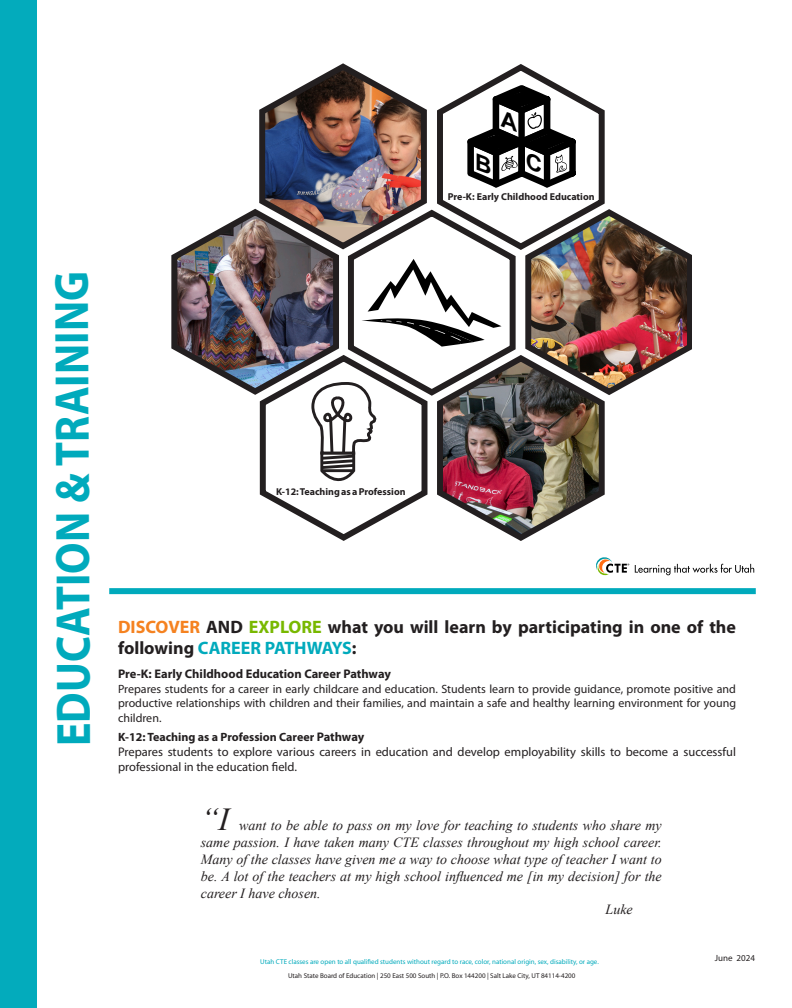
<style>
.page{position:relative;width:792px;height:1008px;background:#fff}
.page>*{position:absolute;margin:0;border:0;box-sizing:border-box;transform-origin:0 0}
.t1{font:700 48.4px "Myriad Pro";letter-spacing:-.005em;color:#00aabc;scale:.91 1}
.t2{font:italic 32px "Times New Roman";color:#231f20}
.t3{font:700 18px/21.6px "Myriad Pro";color:#231f20}
.t4{font:italic 14px "Times New Roman";color:#231f20}
.t5{font:12.5px/15px "Myriad Pro";color:#231f20}
.t6{font:700 12.5px "Myriad Pro";color:#231f20}
.t7{font:12px/14.4px "Myriad Pro";color:#231f20;text-align:justify}
.t8{font:700 12px "Myriad Pro";color:#231f20}
.t9{font:700 10px "Myriad Pro";color:#231f20}
.t10{font:9px "Myriad Pro";color:#231f20}
.t11{font:7px "Myriad Pro";color:#00aabc}
.t12{font:7px "Myriad Pro";color:#231f20}
.s1{color:#f58220}
.s2{color:#78b800}
.s3{color:#00aabc}
.s4{font-size:12.5px}
</style>
<div class="page">
<div style="left:109px;top:588px;width:647px;height:6px;background:#00aabc"></div>
<svg style="left:635px;top:564px;width:119px;height:11px"></svg>
<svg style="left:596px;top:557px;width:33px;height:18px"></svg>
<div style="left:0;top:0;width:37px;height:1008px;background:#00aabc"></div>
<img style="left:171px;top:63px;width:521px;height:478px">
<p class="t9" style="left:448px;top:190px;width:149px">Pre-K: Early Childhood Education</p>
<h1 class="t1" style="left:41px;top:746px;width:525px;rotate:-90deg">EDUCATION &amp; TRAINING</h1>
<p class="t9" style="left:276px;top:485px;width:131px">K-12: Teaching as a Profession</p>
<p class="t3" style="left:118px;top:615px;width:619px"><span class="s1">DISCOVER</span> AND <span class="s2">EXPLORE</span> what you will learn by participating in one of the following <span class="s3">CAREER PATHWAYS</span>:</p>
<p class="t6" style="left:118px;top:666px;width:274px">Pre-K: Early Childhood Education Career Pathway</p>
<p class="t7" style="left:118px;top:681px;width:619px">Prepares students for a career in early childcare and education. Students learn to provide guidance, promote positive and productive relationships with children and their families, and maintain a safe and healthy learning environment for young children.</p>
<p class="t8" style="left:118px;top:729px;width:248px">K-12: Teaching as a Profession Career <span class="s4">Pathway</span></p>
<p class="t5" style="left:118px;top:744px;width:619px">Prepares students to explore various careers in education and develop employability skills to become a successful professional in the education field.</p>
<h2 class="t2" style="left:201px;top:798px;width:30px">“I</h2>
<p class="t4" style="left:239px;top:816px;width:424px">want to be able to pass on my love for teaching to students who share my</p>
<p class="t4" style="left:201px;top:833px;width:462px">same passion. I have taken many CTE classes throughout my high school career.</p>
<p class="t4" style="left:201px;top:850px;width:462px">Many of the classes have given me a way to choose what type of teacher I want to</p>
<p class="t4" style="left:201px;top:867px;width:463px">be. A lot of the teachers at my high school influenced me [in my decision] for the</p>
<p class="t4" style="left:201px;top:883px;width:121px">career I have chosen.</p>
<p class="t4" style="left:606px;top:900px;width:29px">Luke</p>
<p class="t11" style="left:260px;top:957px;width:340px">Utah CTE classes are open to all qualified students without regard to race, color, national origin, sex, disability, or age.</p>
<p class="t12" style="left:288px;top:972px;width:289px">Utah State Board of Education | 250 East 500 South | P.O. Box 144200 | Salt Lake City, UT 84114-4200</p>
<p class="t10" style="left:715px;top:952px;width:42px">June 2024</p>
</div>
